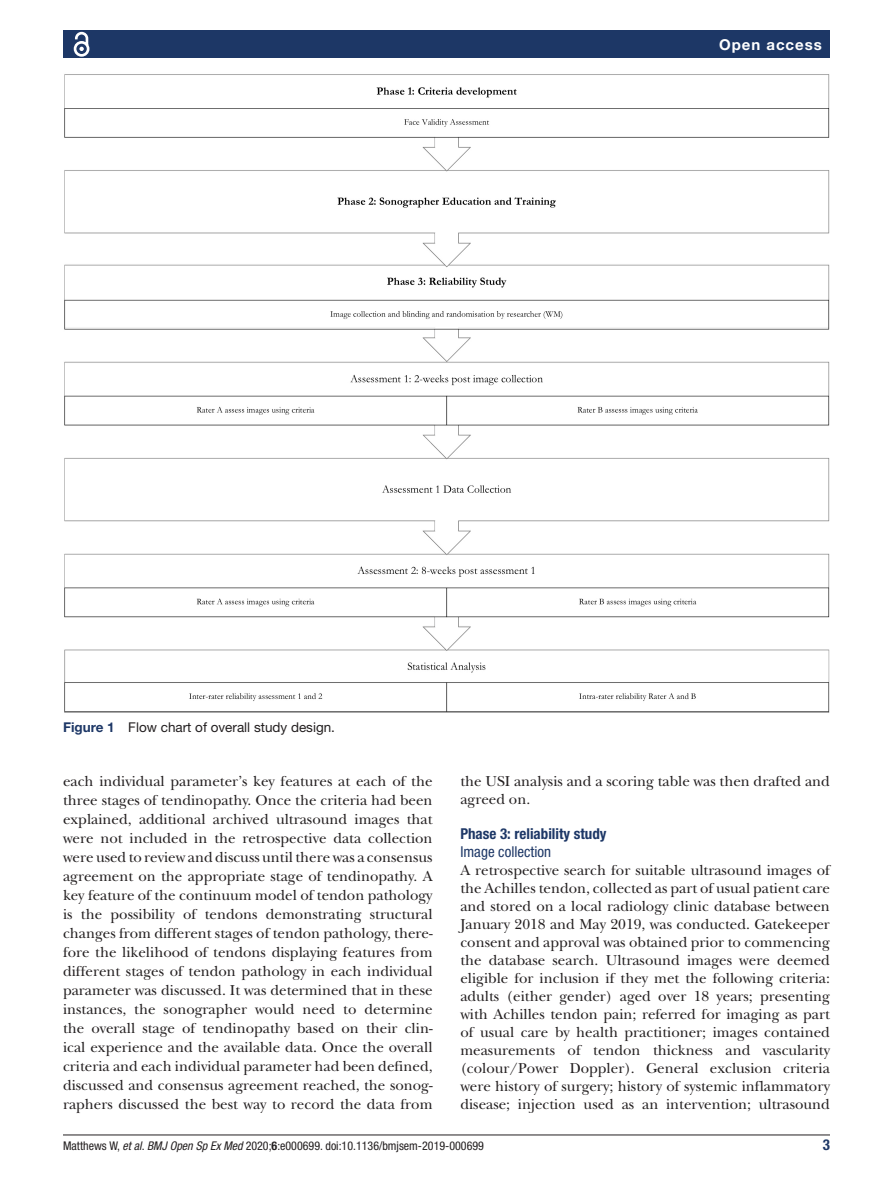
<style>
.page{position:relative;width:893px;height:1191px;background:#fff}
.page>*{position:absolute;margin:0;border:0;box-sizing:border-box;transform-origin:0 0}
.t1{font:15px/19px "New Baskerville";color:#231f20;text-align:justify}
.t2{font:700 condensed 15px "Helvetica Neue LT Std";color:#1d3766}
.t3{font:condensed 15px "Helvetica Neue LT Std";color:#1d3766}
.t4{font:700 15px "Helvetica Neue LT Std";letter-spacing:.065em;color:#fff}
.t5{font:13.5px "Helvetica Neue LT Std";color:#231f20}
.t6{font:condensed 12px "Helvetica Neue LT Std";color:#231f20}
.s1{font-weight:700;color:#1d3766}
.s2{font-style:italic}
.s3{font-weight:700}
</style>
<div class="page">
<hr style="left:63px;top:1134px;width:767px;height:1px;background:#231f20">
<div style="left:63px;top:31px;width:767px;height:27px;background:#1d3766"></div>
<svg style="left:73px;top:31px;width:17px;height:26px"></svg>
<img style="left:64px;top:74px;width:766px;height:639px">
<p class="t5" style="left:63px;top:719px;width:274px"><span class="s1">Figure 1</span> Flow chart of overall study design.</p>
<p class="t4" style="left:719px;top:35px;width:104px">Open access</p>
<p class="t1" style="left:63px;top:771px;width:371px">each individual parameter’s key features at each of the three stages of tendinopathy. Once the criteria had been explained, additional archived ultrasound images that were not included in the retrospective data collection were used to review and discuss until there was a consensus agreement on the appropriate stage of tendinopathy. A key feature of the continuum model of tendon pathology is the possibility of tendons demonstrating structural changes from different stages of tendon pathology, there&shy;fore the likelihood of tendons displaying features from different stages of tendon pathology in each individual parameter was discussed. It was determined that in these instances, the sonographer would need to determine the overall stage of tendinopathy based on their clin&shy;ical experience and the available data. Once the overall criteria and each individual parameter had been defined, discussed and consensus agreement reached, the sonog&shy;raphers discussed the best way to record the data from</p>
<p class="t1" style="left:460px;top:771px;width:371px;line-height:18px">the USI analysis and a scoring table was then drafted and agreed on.</p>
<p class="t2" style="left:460px;top:825px;width:148px">Phase 3: reliability study</p>
<p class="t3" style="left:460px;top:843px;width:92px">Image collection</p>
<p class="t1" style="left:460px;top:861px;width:371px;line-height:18px">A retrospective search for suitable ultrasound images of the Achilles tendon, collected as part of usual patient care and stored on a local radiology clinic database between January 2018 and May 2019, was conducted. Gatekeeper consent and approval was obtained prior to commencing the database search. Ultrasound images were deemed eligible for inclusion if they met the following criteria: adults (either gender) aged over 18 years; presenting with Achilles tendon pain; referred for imaging as part of usual care by health practitioner; images contained measurements of tendon thickness and vascularity (colour/Power Doppler). General exclusion criteria were history of surgery; history of systemic inflammatory disease; injection used as an intervention; ultrasound</p>
<p class="t6" style="left:63px;top:1138px;width:422px">Matthews W, <span class="s2">et al</span>. <span class="s2">BMJ Open Sp Ex Med</span> 2020;<span class="s3">6</span>:e000699. doi:10.1136/bmjsem-2019-000699</p>
<p class="t2" style="left:823px;top:1135px;width:9px">3</p>
</div>
